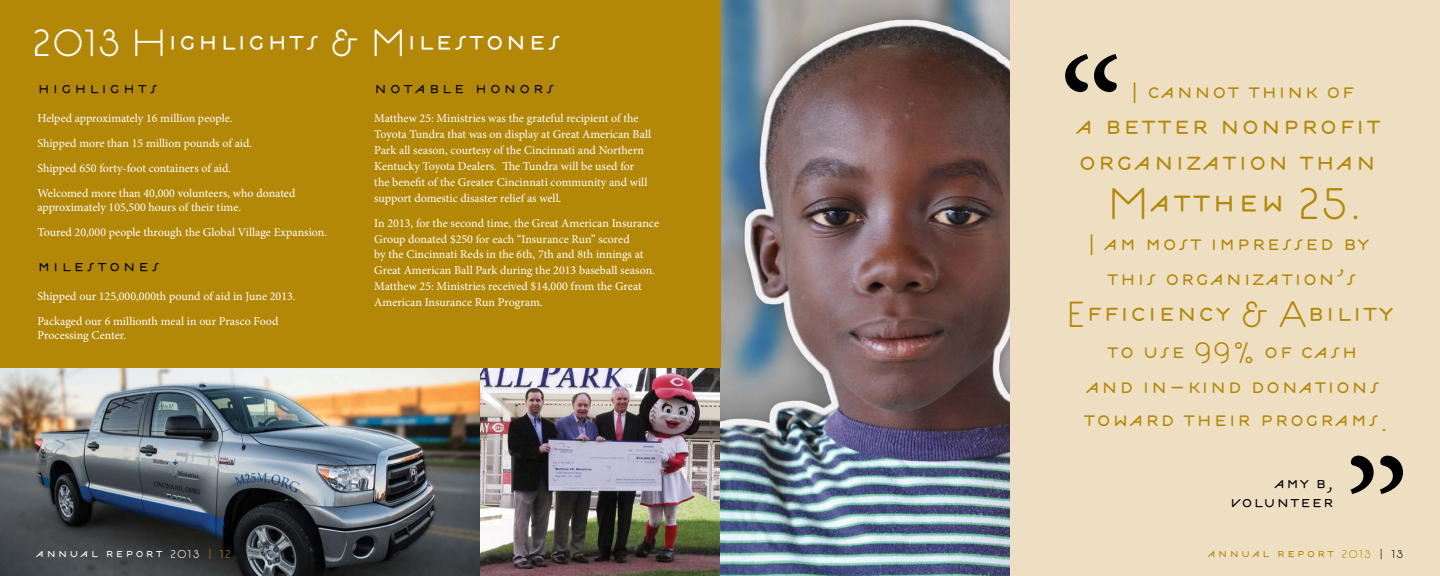
<style>
.page{position:relative;width:1440px;height:576px;background:#fff}
.page>*{position:absolute;margin:0;border:0;box-sizing:border-box;transform-origin:0 0}
.t1{font:165px "Minion Pro";color:#000}
.t2{font:46.8px "Estilo";letter-spacing:.025em;color:#b38808}
.t3{font:40px "Estilo";letter-spacing:.025em;color:#fff}
.t4{font:38.6px "Estilo";letter-spacing:.025em;color:#b38808}
.t5{font:38.4px "Estilo";letter-spacing:.025em;color:#b38808}
.t6{font:31.2px/34.3px "Estilo";letter-spacing:.025em;color:#b38808;text-align:center}
.t7{font:24px "Estilo";letter-spacing:.1em;color:#000}
.t8{font:24px/19px "Estilo";letter-spacing:.025em;color:#000;text-align:right}
.t9{font:18px "Estilo";letter-spacing:.1em;color:#fff}
.t10{font:18px "Estilo";letter-spacing:.1em;color:#b38808}
.t11{font:12px/16px "Minion Pro";color:#fff}
.s1{font-size:12px}
.s2{font-size:12px;color:#b38808}
.s3{font-size:12px;color:#000}
</style>
<div class="page">
<img style="left:480px;top:368px;width:240px;height:208px">
<img style="left:0;top:368px;width:480px;height:208px">
<img style="left:720px;top:0;width:290px;height:576px">
<div style="left:0;top:0;width:720px;height:368px;background:#b38808"></div>
<div style="left:1010px;top:0;width:430px;height:576px;background:#efdfc2"></div>
<h3 class="t3" style="left:32px;top:18px;width:530px">2013 Highlights &amp; Milestones</h3>
<h3 class="t7" style="left:37px;top:74px;width:122px">highlights</h3>
<p class="t11" style="left:37px;top:105px;width:259px;line-height:25px">Helped approximately 16 million people.<br>Shipped more than 15 million pounds of aid.<br>Shipped 650 forty-foot containers of aid.<br>Welcomed more than 40,000 volunteers, who donated</p>
<p class="t11" style="left:37px;top:194px;width:291px;line-height:25px">approximately 105,500 hours of their time.<br>Toured 20,000 people through the Global Village Expansion.</p>
<h3 class="t7" style="left:37px;top:252px;width:124px">milestones</h3>
<p class="t11" style="left:37px;top:283px;width:260px;line-height:25px">Shipped our 125,000,000th pound of aid in June 2013.<br>Packaged our 6 millionth meal in our Prasco Food</p>
<p class="t11" style="left:37px;top:327px;width:90px">Processing Center.</p>
<h3 class="t7" style="left:374px;top:74px;width:182px">notable honors</h3>
<p class="t11" style="left:374px;top:110px;width:278px">Matthew 25: Ministries was the grateful recipient of the Toyota Tundra that was on display at Great American Ball Park all season, courtesy of the Cincinnati and Northern Kentucky Toyota Dealers. The Tundra will be used for the benefit of the Greater Cincinnati community and will support domestic disaster relief as well.</p>
<p class="t11" style="left:374px;top:215px;width:286px">In 2013, for the second time, the Great American Insurance Group donated $250 for each “Insurance Run” scored<br>by the Cincinnati Reds in the 6th, 7th and 8th innings at Great American Ball Park during the 2013 baseball season.<br>Matthew 25: Ministries received $14,000 from the Great American Insurance Run Program.</p>
<h1 class="t1" style="left:1058px;top:9px;width:67px">“</h1>
<h3 class="t6" style="left:1131px;top:75px;width:225px">I cannot think of</h3>
<h3 class="t4" style="left:1076px;top:103px;width:307px">a better nonprofit</h3>
<h3 class="t4" style="left:1078px;top:139px;width:299px">organization than</h3>
<h2 class="t2" style="left:1108px;top:175px;width:256px">Matthew 25.</h2>
<h3 class="t6" style="left:1088px;top:228px;width:283px">I am most impressed by</h3>
<h3 class="t6" style="left:1107px;top:262px;width:251px">this organization’s</h3>
<h3 class="t5" style="left:1066px;top:290px;width:329px">Efficiency &amp; Ability</h3>
<h3 class="t6" style="left:1084px;top:335px;width:306px">to use 99% of cash and in-kind donations toward their programs.</h3>
<h3 class="t8" style="left:1230px;top:475px;width:106px">amy b, volunteer</h3>
<h1 class="t1" style="left:1344px;top:410px;width:68px">”</h1>
<h3 class="t9" style="left:36px;top:543px;width:196px">annual report <span class="s1">2013</span> <span class="s2">| 12</span></h3>
<h3 class="t10" style="left:1208px;top:543px;width:197px">annual report <span class="s1">2013</span> <span class="s3">| 13</span></h3>
</div>
